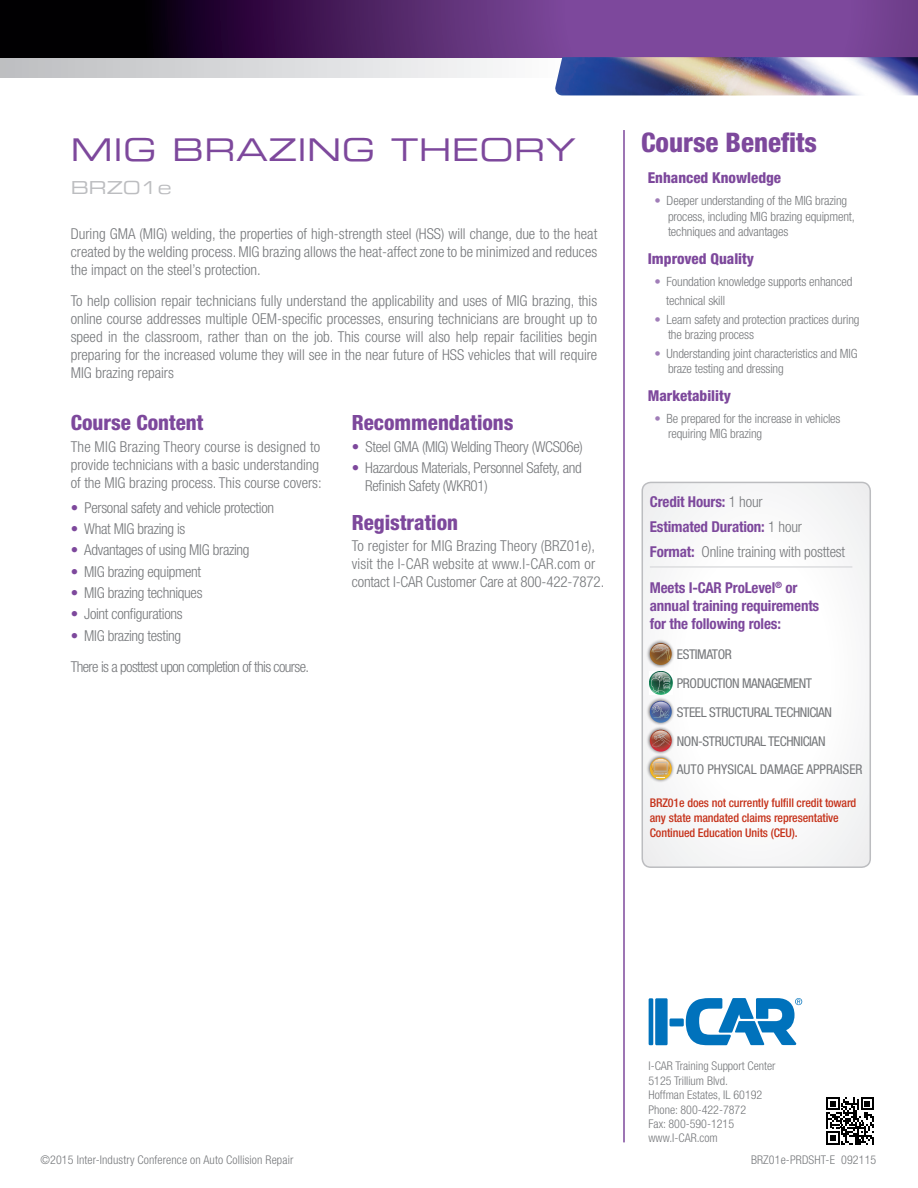
<style>
.page{position:relative;width:918px;height:1188px;background:#fff}
.page>*{position:absolute;margin:0;border:0;box-sizing:border-box;transform-origin:0 0}
.t1{font:31.5px "Eurostile LT Extended Two";letter-spacing:.015em;color:#7d489c}
.t2{font:800 condensed 27px "Helvetica Neue";color:#7d489c}
.t3{font:800 condensed 21px "Helvetica Neue";color:#7d489c}
.t4{font:18px "Eurostile LT Extended Two";color:#bcbdc0}
.t5{font:300 condensed 15px/18px "Helvetica Neue";letter-spacing:-.01em;color:#76787b;text-align:justify}
.t6{font:300 condensed 15px/18px "Helvetica Neue";letter-spacing:.01em;color:#76787b}
.t7{font:700 condensed 15px/18px "Helvetica Neue LT Std";letter-spacing:-.01em;color:#7d489c}
.t8{font:800 condensed 15px "Helvetica Neue";color:#7d489c}
.t9{font:300 condensed 15px "Helvetica Neue";letter-spacing:-.04em;color:#76787b}
.t10{font:condensed 13.5px "Helvetica Neue LT Std";letter-spacing:-.03em;color:#76787b}
.t11{font:condensed 13.5px "Helvetica Neue LT Std";color:#76787b}
.t12{font:300 condensed 12.75px/15.3px "Helvetica Neue";letter-spacing:-.01em;color:#76787b}
.t13{font:300 condensed 12px "Helvetica Neue";color:#76787b}
.t14{font:500 condensed 12px/15px "Helvetica Neue LT Std";letter-spacing:-.01em;color:#c5321a}
.s1{color:#7d489c}
.s2{color:#a07db8}
.s3{font-family:"Helvetica Neue";font-weight:300;color:#76787b}
.s4{font-family:"Helvetica Neue LT Std";font-weight:700;color:#7d489c}
</style>
<div class="page">
<div style="left:670px;top:1018px;width:14px;height:8px;background:#0072bc"></div>
<div style="left:655px;top:998px;width:13px;height:47px;background:#0072bc"></div>
<hr style="left:649px;top:998px;width:4px;height:47px;background:#0072bc">
<svg style="left:686px;top:998px;width:116px;height:47px"></svg>
<hr style="left:623px;top:130px;width:2px;height:1012px;background:#7d489c">
<svg style="left:642px;top:482px;width:228px;height:385px"></svg>
<div style="left:642px;top:482px;width:229px;height:386px;border:2px solid #bcbdc0;border-radius:9px"></div>
<div style="left:646px;top:640px;width:29px;height:28px;background:#231f20;opacity:.75"></div>
<img style="left:650px;top:643px;width:22px;height:22px">
<img style="left:652px;top:644px;width:18px;height:2px">
<svg style="left:651px;top:646px;width:19px;height:15px"></svg>
<div style="left:646px;top:697px;width:29px;height:29px;background:#231f20;opacity:.75"></div>
<img style="left:650px;top:701px;width:22px;height:22px">
<img style="left:652px;top:702px;width:18px;height:3px">
<svg style="left:651px;top:705px;width:19px;height:13px"></svg>
<div style="left:646px;top:726px;width:29px;height:29px;background:#231f20;opacity:.75"></div>
<img style="left:650px;top:730px;width:22px;height:22px">
<img style="left:652px;top:731px;width:18px;height:2px">
<svg style="left:652px;top:733px;width:19px;height:14px"></svg>
<div style="left:646px;top:754px;width:29px;height:29px;background:#231f20;opacity:.75"></div>
<img style="left:650px;top:758px;width:22px;height:22px">
<img style="left:652px;top:759px;width:18px;height:15px">
<img style="left:653px;top:762px;width:15px;height:13px">
<svg style="left:654px;top:763px;width:14px;height:15px"></svg>
<hr style="left:650px;top:566px;width:202px;height:2px;background:#dcdddf">
<svg style="left:826px;top:1097px;width:48px;height:48px"></svg>
<div style="left:0;top:57px;width:570px;height:20px;background:linear-gradient(to right,#bcbec0,#fcfdfd)"></div>
<svg style="left:0;top:0;width:918px;height:57px;background:#4f2964"></svg>
<img style="left:554px;top:57px;width:364px;height:38px">
<img style="left:650px;top:672px;width:22px;height:22px">
<p class="t1" style="left:71px;top:128px;width:507px">MIG BRAZING THEORY</p>
<p class="t4" style="left:71px;top:175px;width:102px">BRZ01e</p>
<p class="t5" style="left:71px;top:224px;width:528px">During GMA (MIG) welding, the properties of high-strength steel (HSS) will change, due to the heat created by the welding process. MIG brazing allows the heat-affect zone to be minimized and reduces the impact on the steel’s protection.</p>
<p class="t5" style="left:71px;top:292px;width:528px">To help collision repair technicians fully understand the applicability and uses of MIG brazing, this online course addresses multiple OEM-specific processes, ensuring technicians are brought up to speed in the classroom, rather than on the job. This course will also help repair facilities begin preparing for the increased volume they will see in the near future of HSS vehicles that will require MIG brazing repairs</p>
<p class="t3" style="left:71px;top:410px;width:134px">Course Content</p>
<p class="t5" style="left:71px;top:437px;width:252px;text-align:left">The MIG Brazing Theory course is designed to provide technicians with a basic understanding of the MIG brazing process. This course covers:</p>
<p class="t5" style="left:71px;top:498px;width:205px"><span class="s1">•</span> Personal safety and vehicle protection</p>
<p class="t5" style="left:71px;top:520px;width:116px"><span class="s1">•</span> What MIG brazing is</p>
<p class="t5" style="left:71px;top:541px;width:180px"><span class="s1">•</span> Advantages of using MIG brazing</p>
<p class="t5" style="left:71px;top:562px;width:132px"><span class="s1">•</span> MIG brazing equipment</p>
<p class="t5" style="left:71px;top:584px;width:133px"><span class="s1">•</span> MIG brazing techniques</p>
<p class="t5" style="left:71px;top:605px;width:113px"><span class="s1">•</span> Joint configurations</p>
<p class="t5" style="left:71px;top:626px;width:112px"><span class="s1">•</span> MIG brazing testing</p>
<p class="t9" style="left:71px;top:658px;width:240px">There is a posttest upon completion of this course.</p>
<p class="t3" style="left:352px;top:410px;width:163px">Recommendations</p>
<p class="t5" style="left:352px;top:437px;width:233px"><span class="s1">•</span> Steel GMA (MIG) Welding Theory (WCS06e)</p>
<p class="t5" style="left:365px;top:459px;width:218px;text-indent:-14px"><span class="s1">•</span> Hazardous Materials, Personnel Safety, and<br>Refinish Safety (WKR01)</p>
<p class="t3" style="left:352px;top:509px;width:108px">Registration</p>
<p class="t6" style="left:352px;top:537px;width:254px">To register for MIG Brazing Theory (BRZ01e), visit the I-CAR website at www.I-CAR.com or contact I-CAR Customer Care at 800-422-7872.</p>
<p class="t2" style="left:641px;top:126px;width:178px">Course Benefits</p>
<p class="t8" style="left:648px;top:169px;width:135px">Enhanced Knowledge</p>
<p class="t12" style="left:668px;top:193px;width:188px;text-indent:-14px"><span class="s2">•</span> Deeper understanding of the MIG brazing process, including MIG brazing equipment, techniques and advantages</p>
<p class="t8" style="left:648px;top:250px;width:108px">Improved Quality</p>
<p class="t12" style="left:655px;top:274px;width:199px"><span class="s2">•</span> Foundation knowledge supports enhanced</p>
<p class="t12" style="left:666px;top:293px;width:60px">technical skill</p>
<p class="t12" style="left:668px;top:311px;width:193px;text-indent:-14px"><span class="s2">•</span> Learn safety and protection practices during the brazing process</p>
<p class="t12" style="left:668px;top:345px;width:191px;text-indent:-14px"><span class="s2">•</span> Understanding joint characteristics and MIG braze testing and dressing</p>
<p class="t8" style="left:648px;top:386px;width:85px">Marketability</p>
<p class="t12" style="left:668px;top:411px;width:174px;text-indent:-14px"><span class="s2">•</span> Be prepared for the increase in vehicles requiring MIG brazing</p>
<p class="t7" style="left:650px;top:493px;width:114px">Credit Hours: <span class="s3">1 hour</span></p>
<p class="t7" style="left:650px;top:518px;width:154px">Estimated Duration: <span class="s3">1 hour</span></p>
<p class="t5" style="left:650px;top:542px;width:197px"><span class="s4">Format:</span> Online training with posttest</p>
<p class="t7" style="left:650px;top:578px;width:171px">Meets I-CAR ProLevel<sup>®</sup> or annual training requirements for the following roles:</p>
<p class="t10" style="left:677px;top:646px;width:57px">ESTIMATOR</p>
<p class="t10" style="left:677px;top:675px;width:137px">PRODUCTION MANAGEMENT</p>
<p class="t10" style="left:677px;top:704px;width:157px">STEEL STRUCTURAL TECHNICIAN</p>
<p class="t10" style="left:677px;top:733px;width:150px">NON-STRUCTURAL TECHNICIAN</p>
<p class="t11" style="left:677px;top:761px;width:187px">AUTO PHYSICAL DAMAGE APPRAISER</p>
<p class="t14" style="left:650px;top:795px;width:208px">BRZ01e does not currently fulfill credit toward any state mandated claims representative<br>Continued Education Units (CEU).</p>
<p class="t13" style="left:649px;top:1059px;width:129px">I-CAR Training Support Center</p>
<p class="t13" style="left:649px;top:1074px;width:81px">5125 Trillium Blvd.</p>
<p class="t13" style="left:649px;top:1088px;width:115px">Hoffman Estates, IL 60192</p>
<p class="t13" style="left:649px;top:1102px;width:99px">Phone: 800-422-7872</p>
<p class="t13" style="left:649px;top:1117px;width:87px">Fax: 800-590-1215</p>
<p class="t13" style="left:649px;top:1131px;width:71px">www.I-CAR.com</p>
<p class="t13" style="left:40px;top:1153px;width:254px">©2015 Inter-Industry Conference on Auto Collision Repair</p>
<p class="t13" style="left:751px;top:1153px;width:127px">BRZ01e-PRDSHT-E 092115</p>
</div>
